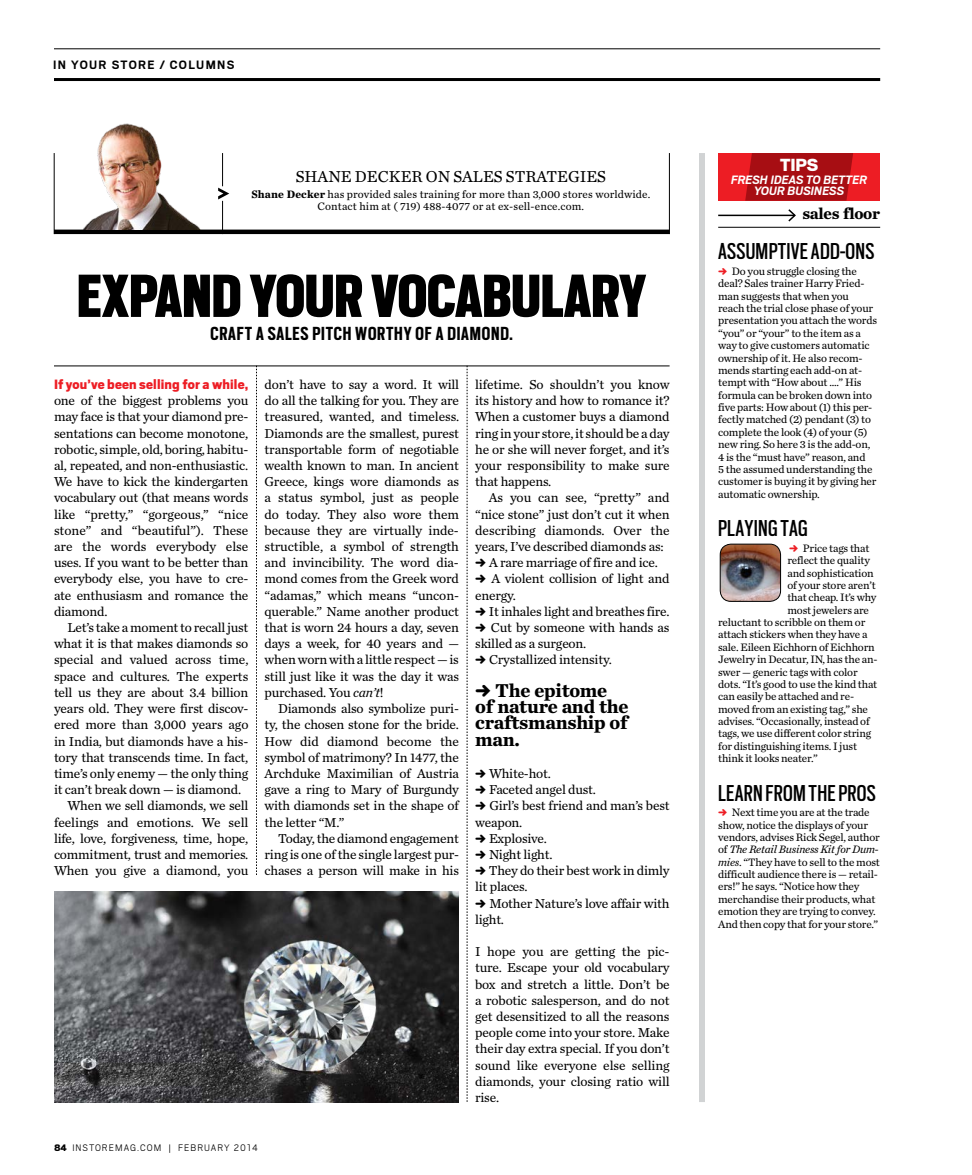
<style>
.page{position:relative;width:972px;height:1175px;background:#fff}
.page>*{position:absolute;margin:0;border:0;box-sizing:border-box;transform-origin:0 0}
.t1{font:900 67.5px "Scout Cond";letter-spacing:.01em;color:#000}
.t2{font:25.5px "Scout Cond";letter-spacing:.01em;color:#000}
.t3{font:700 21px "Scout Cond";letter-spacing:.04em;color:#000}
.t4{font:700 19.5px/16.2px "Chronicle Text G2";letter-spacing:-.015em;color:#000}
.t5{font:900 19.5px "Scout";color:#fff}
.t6{font:16.5px "Chronicle Text G2";color:#000}
.t7{font:700 16.5px "Chronicle Text G2";letter-spacing:-.015em;color:#000}
.t8{font:900 15px "Scout";letter-spacing:.01em;color:#ed1d24}
.t9{font:13.5px/16.2px "Chronicle Text G2";letter-spacing:-.015em;color:#000;text-align:justify}
.t10{font:italic 700 13.5px/10.5px "Scout";color:#fff;text-align:center}
.t11{font:700 13.5px "Scout";letter-spacing:.1em;color:#000}
.t12{font:11.25px/12.5px "Chronicle Text G2";letter-spacing:-.015em;color:#000}
.t13{font:11.25px/12px "Chronicle Text G2";letter-spacing:.01em;color:#000;text-align:center}
.t14{font:300 10.5px "Scout";letter-spacing:.1em;color:#000}
.s1{font-weight:700}
.s2{font-style:italic}
.s3{font-family:"Click Bits Arrows One"}
.s4{font-family:"Click Bits Arrows One";font-weight:400}
.s5{font-weight:900}
.s6{font-family:"Click Bits Arrows One";color:#ed1d24}
</style>
<div class="page">
<div style="left:718px;top:153px;width:162px;height:48px;background:#ed1d24"></div>
<hr style="left:54px;top:78px;width:826px;height:3px;background:#000">
<hr style="left:54px;top:49px;width:826px;height:1px;background:#000">
<svg style="left:467px;top:367px;width:1px;height:735px"></svg>
<svg style="left:256px;top:367px;width:1px;height:508px"></svg>
<hr style="left:54px;top:366px;width:616px;height:1px;background:#000">
<img style="left:54px;top:891px;width:405px;height:211px">
<div style="left:699px;top:153px;width:6px;height:949px;background:#d1d3d4"></div>
<img style="left:720px;top:544px;width:61px;height:57px">
<div style="left:720px;top:544px;width:61px;height:57px;border:1px solid #000;border-radius:11px"></div>
<hr style="left:718px;top:227px;width:162px;height:1px;background:#000">
<hr style="left:718px;top:215px;width:77px;height:1px;background:#000">
<svg style="left:787px;top:209px;width:9px;height:13px"></svg>
<svg style="left:745px;top:153px;width:108px;height:48px;background:#ab0f14"></svg>
<hr style="left:54px;top:153px;width:1px;height:81px;background:#000">
<div style="left:54px;top:229px;width:616px;height:5px;background:#000"></div>
<hr style="left:669px;top:153px;width:1px;height:81px;background:#000">
<hr style="left:222px;top:153px;width:1px;height:33px;background:#000">
<svg style="left:218px;top:188px;width:11px;height:11px"></svg>
<hr style="left:222px;top:201px;width:1px;height:33px;background:#000">
<img style="left:63px;top:123px;width:144px;height:107px">
<p class="t11" style="left:53px;top:56px;width:183px">IN YOUR STORE / COLUMNS</p>
<p class="t6" style="left:296px;top:164px;width:312px">SHANE DECKER ON SALES STRATEGIES</p>
<p class="t13" style="left:251px;top:187px;width:400px"><span class="s1">Shane Decker</span> has provided sales training for more than 3,000 stores worldwide.<br>Contact him at ( 719) 488-4077 or at ex-sell-ence.com.</p>
<h1 class="t1" style="left:77px;top:252px;width:570px">EXPAND YOUR VOCABULARY</h1>
<h3 class="t3" style="left:210px;top:320px;width:304px">CRAFT A SALES PITCH WORTHY OF A DIAMOND.</h3>
<p class="t8" style="left:54px;top:374px;width:196px">If you’ve been selling for a while,</p>
<p class="t9" style="left:54px;top:392px;width:196px">one of the biggest problems you may face is that your diamond pre&shy;sentations can become monotone, robotic, simple, old, boring, habitu&shy;al, repeated, and non-enthusiastic.<br>We have to kick the kindergarten vocabulary out (that means words like “pretty,” “gorgeous,” “nice stone” and “beautiful”). These are the words everybody else uses. If you want to be better than everybody else, you have to cre&shy;ate enthusiasm and romance the diamond.</p>
<p class="t9" style="left:68px;top:618px;width:182px">Let’s take a moment to recall just</p>
<p class="t9" style="left:54px;top:635px;width:196px">what it is that makes diamonds so</p>
<p class="t9" style="left:54px;top:651px;width:196px">special and valued across time,</p>
<p class="t9" style="left:54px;top:667px;width:196px">space and cultures. The experts</p>
<p class="t9" style="left:54px;top:683px;width:196px">tell us they are about 3.4 billion</p>
<p class="t9" style="left:54px;top:699px;width:196px">years old. They were first discov-</p>
<p class="t9" style="left:54px;top:716px;width:196px">ered more than 3,000 years ago</p>
<p class="t9" style="left:54px;top:732px;width:196px">in India, but diamonds have a his-</p>
<p class="t9" style="left:54px;top:748px;width:196px">tory that transcends time. In fact,</p>
<p class="t9" style="left:54px;top:764px;width:196px">time’s only enemy — the only thing</p>
<p class="t9" style="left:54px;top:780px;width:189px">it can’t break down — is diamond.</p>
<p class="t9" style="left:68px;top:797px;width:182px">When we sell diamonds, we sell</p>
<p class="t9" style="left:54px;top:813px;width:196px">feelings and emotions. We sell</p>
<p class="t9" style="left:54px;top:829px;width:196px">life, love, forgiveness, time, hope,</p>
<p class="t9" style="left:54px;top:845px;width:196px">commitment, trust and memories.</p>
<p class="t9" style="left:54px;top:861px;width:196px">When you give a diamond, you</p>
<p class="t9" style="left:265px;top:375px;width:196px">don’t have to say a word. It will do all the talking for you. They are treasured, wanted, and timeless.<br>Diamonds are the smallest, purest transportable form of negotiable wealth known to man. In ancient Greece, kings wore diamonds as a status symbol, just as people do today. They also wore them because they are virtually inde&shy;structible, a symbol of strength and invincibility. The word dia&shy;mond comes from the Greek word “adamas,” which means “uncon&shy;querable.” Name another product that is worn 24 hours a day, seven days a week, for 40 years and — when worn with a little respect — is still just like it was the day it was purchased. You <span class="s2">can’t</span>!</p>
<p class="t9" style="left:265px;top:699px;width:196px;text-indent:14px">Diamonds also symbolize puri&shy;ty, the chosen stone for the bride.<br>How did diamond become the symbol of matrimony? In 1477, the Archduke Maximilian of Austria gave a ring to Mary of Burgundy with diamonds set in the shape of the letter “M.”</p>
<p class="t9" style="left:265px;top:829px;width:196px;text-indent:14px">Today, the diamond engagement ring is one of the single largest pur&shy;chases a person will make in his</p>
<p class="t9" style="left:475px;top:375px;width:196px">lifetime. So shouldn’t you know its history and how to romance it?<br>When a customer buys a diamond ring in your store, it should be a day he or she will never forget, and it’s your responsibility to make sure that happens.</p>
<p class="t9" style="left:475px;top:489px;width:196px;text-align:left;text-indent:14px">As you can see, “pretty” and “nice stone” just don’t cut it when describing diamonds. Over the years, I’ve described diamonds as:<br><span class="s3">5</span> A rare marriage of fire and ice.<br><span class="s3">5</span> A violent collision of light and energy.<br><span class="s3">5</span> It inhales light and breathes fire.<br><span class="s3">5</span> Cut by someone with hands as skilled as a surgeon.<br><span class="s3">5</span> Crystallized intensity.</p>
<h3 class="t4" style="left:475px;top:681px;width:155px"><span class="s4">5</span> The epitome of nature and the craftsmanship of man.</h3>
<p class="t9" style="left:475px;top:764px;width:196px;text-align:left"><span class="s3">5</span> White-hot.<br><span class="s3">5</span> Faceted angel dust.<br><span class="s3">5</span> Girl’s best friend and man’s best weapon.<br><span class="s3">5</span> Explosive.<br><span class="s3">5</span> Night light.<br><span class="s3">5</span> They do their best work in dimly lit places.<br><span class="s3">5</span> Mother Nature’s love affair with light.</p>
<p class="t9" style="left:475px;top:942px;width:196px">I hope you are getting the pic&shy;ture. Escape your old vocabulary box and stretch a little. Don’t be a robotic salesperson, and do not get desensitized to all the reasons people come into your store. Make their day extra special. If you don’t sound like everyone else selling diamonds, your closing ratio will rise.</p>
<p class="t14" style="left:54px;top:1140px;width:205px"><span class="s5">84</span> INSTOREMAG.COM | FEBRUARY 2014</p>
<h3 class="t5" style="left:780px;top:153px;width:40px">TIPS</h3>
<p class="t10" style="left:731px;top:174px;width:137px">FRESH IDEAS TO BETTER<br>YOUR BUSINESS</p>
<p class="t7" style="left:803px;top:200px;width:79px">sales floor</p>
<h2 class="t2" style="left:718px;top:235px;width:158px">ASSUMPTIVE ADD-ONS</h2>
<p class="t12" style="left:718px;top:264px;width:160px"><span class="s6">5</span> Do you struggle closing the deal? Sales trainer Harry Fried&shy;man suggests that when you reach the trial close phase of your presentation you attach the words “you” or “your” to the item as a way to give customers automatic ownership of it. He also recom&shy;mends starting each add-on at&shy;tempt with “How about ....” His formula can be broken down into five parts: How about (1) this per&shy;fectly matched (2) pendant (3) to complete the look (4) of your (5) new ring. So here 3 is the add-on,<br>4 is the “must have” reason, and<br>5 the assumed understanding the customer is buying it by giving her automatic ownership.</p>
<h2 class="t2" style="left:718px;top:511px;width:91px">PLAYING TAG</h2>
<p class="t12" style="left:789px;top:541px;width:82px"><span class="s6">5</span> Price tags that</p>
<p class="t12" style="left:787px;top:553px;width:84px">reflect the quality</p>
<p class="t12" style="left:787px;top:566px;width:88px">and sophistication</p>
<p class="t12" style="left:787px;top:578px;width:90px">of your store aren’t</p>
<p class="t12" style="left:787px;top:590px;width:90px">that cheap. It’s why</p>
<p class="t12" style="left:787px;top:603px;width:83px">most jewelers are</p>
<p class="t12" style="left:718px;top:615px;width:149px">reluctant to scribble on them or</p>
<p class="t12" style="left:718px;top:628px;width:151px">attach stickers when they have a</p>
<p class="t12" style="left:718px;top:640px;width:158px">sale. Eileen Eichhorn of Eichhorn</p>
<p class="t12" style="left:718px;top:652px;width:161px">Jewelry in Decatur, IN, has the an-</p>
<p class="t12" style="left:718px;top:665px;width:141px">swer — generic tags with color</p>
<p class="t12" style="left:718px;top:677px;width:161px">dots. “It’s good to use the kind that</p>
<p class="t12" style="left:718px;top:689px;width:137px">can easily be attached and re-</p>
<p class="t12" style="left:718px;top:702px;width:151px">moved from an existing tag,” she</p>
<p class="t12" style="left:718px;top:714px;width:153px">advises. “Occasionally, instead of</p>
<p class="t12" style="left:718px;top:727px;width:154px">tags, we use different color string</p>
<p class="t12" style="left:718px;top:739px;width:140px">for distinguishing items. I just</p>
<p class="t12" style="left:718px;top:751px;width:101px">think it looks neater.”</p>
<h2 class="t2" style="left:718px;top:776px;width:159px">LEARN FROM THE PROS</h2>
<p class="t12" style="left:718px;top:805px;width:163px"><span class="s6">5</span> Next time you are at the trade show, notice the displays of your vendors, advises Rick Segel, author of <span class="s2">The Retail Business Kit for Dum&shy;mies</span>. “They have to sell to the most difficult audience there is — retail&shy;ers!” he says. “Notice how they merchandise their products, what emotion they are trying to convey.<br>And then copy that for your store.”</p>
</div>
